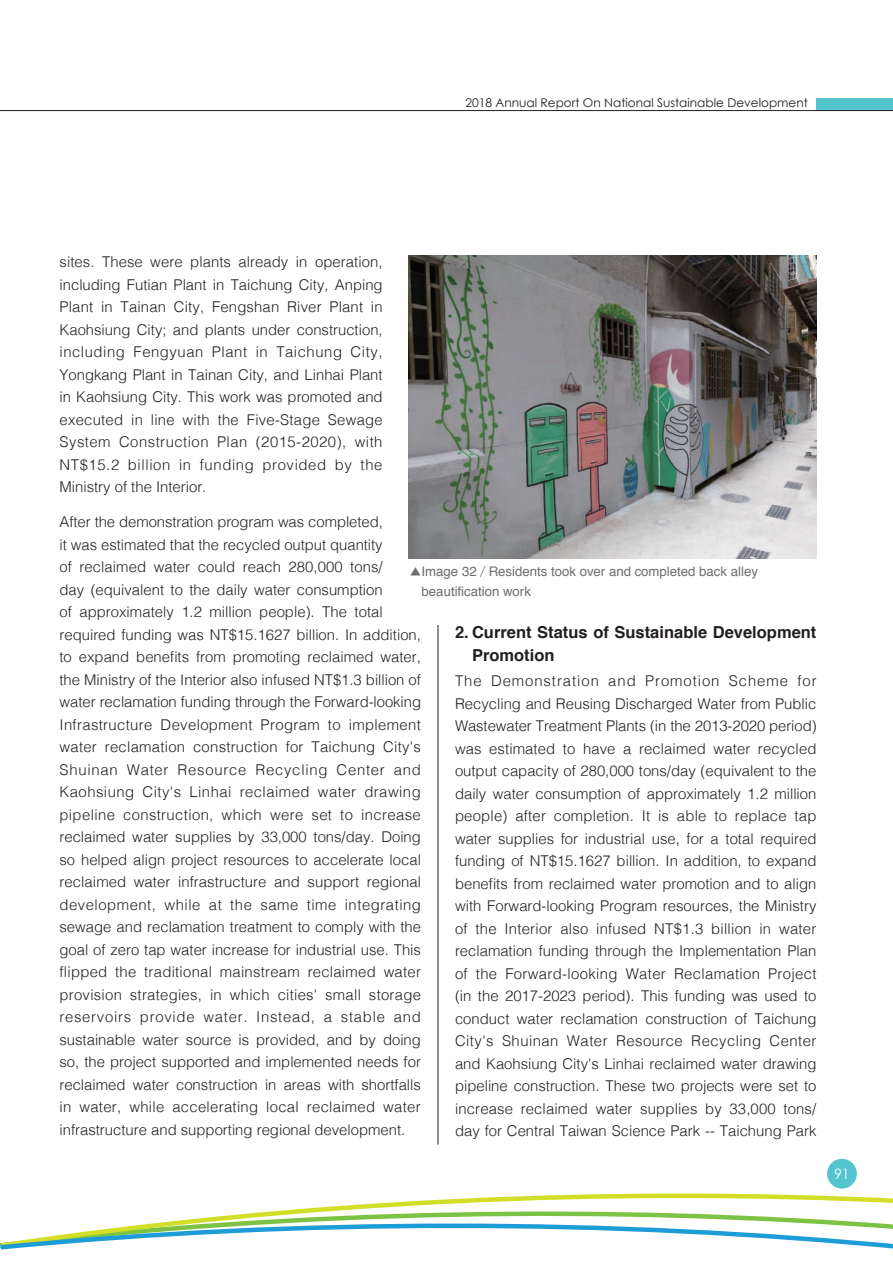
<style>
.page{position:relative;width:893px;height:1263px;background:#fff}
.page>*{position:absolute;margin:0;border:0;box-sizing:border-box;transform-origin:0 0}
.t1{font:700 16.5px/22.5px "Helvetica";color:#231f20}
.t2{font:300 14.85px/22.5px "Helvetica";color:#231f20;text-align:justify}
.t3{font:14.25px "Century Gothic";color:#fff}
.t4{font:13.2px/19.5px "Helvetica";color:#6c6d70}
.t5{font:12.15px "Century Gothic";color:#231f20}
.s1{font-family:"AR Hei B5";font-weight:500;font-size:12px}
</style>
<div class="page">
<svg style="left:0;top:1186px;width:893px;height:64px"></svg>
<div style="left:827px;top:1159px;width:30px;height:29px;background:#54c5cf;border-radius:50%"></div>
<div style="left:816px;top:98px;width:77px;height:13px;background:#54c5cf"></div>
<hr style="left:0;top:110px;width:893px;height:1px;background:#231f20">
<hr style="left:438px;top:255px;width:1px;height:889px;background:#231f20">
<div style="left:404px;top:255px;width:76px;height:370px;background:#fff"></div>
<img style="left:408px;top:255px;width:408px;height:304px">
<p class="t5" style="left:465px;top:95px;width:344px">2018 Annual Report On National Sustainable Development</p>
<p class="t2" style="left:60px;top:249px;width:325px">sites. These were plants already in operation, including Futian Plant in Taichung City, Anping Plant in Tainan City, Fengshan River Plant in Kaohsiung City; and plants under construction, including Fengyuan Plant in Taichung City, Yongkang Plant in Tainan City, and Linhai Plant in Kaohsiung City. This work was promoted and executed in line with the Five-Stage Sewage System Construction Plan (2015-2020), with NT$15.2 billion in funding provided by the Ministry of the Interior.</p>
<p class="t2" style="left:60px;top:510px;width:363px;text-align:left">After the demonstration program was completed,<br>it was estimated that the recycled output quantity<br>of reclaimed water could reach 280,000 tons/<br>day (equivalent to the daily water consumption<br>of approximately 1.2 million people). The total required funding was NT$15.1627 billion. In addition, to expand benefits from promoting reclaimed water, the Ministry of the Interior also infused NT$1.3 billion of water reclamation funding through the Forward-looking Infrastructure Development Program to implement water reclamation construction for Taichung City's Shuinan Water Resource Recycling Center and Kaohsiung City's Linhai reclaimed water drawing pipeline construction, which were set to increase reclaimed water supplies by 33,000 tons/day. Doing so helped align project resources to accelerate local reclaimed water infrastructure and support regional development, while at the same time integrating sewage and reclamation treatment to comply with the goal of zero tap water increase for industrial use. This flipped the traditional mainstream reclaimed water provision strategies, in which cities' small storage reservoirs provide water. Instead, a stable and sustainable water source is provided, and by doing so, the project supported and implemented needs for reclaimed water construction in areas with shortfalls in water, while accelerating local reclaimed water infrastructure and supporting regional development.</p>
<p class="t4" style="left:422px;top:562px;width:338px;text-indent:-12px"><span class="s1">▲</span>Image 32<span class="s1">／</span>Residents took over and completed back alley beautification work</p>
<p class="t1" style="left:472px;top:621px;width:346px;text-indent:-17px">2. Current Status of Sustainable Development<br>Promotion</p>
<p class="t2" style="left:455px;top:669px;width:363px">The Demonstration and Promotion Scheme for Recycling and Reusing Discharged Water from Public Wastewater Treatment Plants (in the 2013-2020 period) was estimated to have a reclaimed water recycled output capacity of 280,000 tons/day (equivalent to the daily water consumption of approximately 1.2 million people) after completion. It is able to replace tap water supplies for industrial use, for a total required funding of NT$15.1627 billion. In addition, to expand benefits from reclaimed water promotion and to align with Forward-looking Program resources, the Ministry of the Interior also infused NT$1.3 billion in water reclamation funding through the Implementation Plan of the Forward-looking Water Reclamation Project (in the 2017-2023 period). This funding was used to conduct water reclamation construction of Taichung City's Shuinan Water Resource Recycling Center and Kaohsiung City's Linhai reclaimed water drawing pipeline construction. These two projects were set to increase reclaimed water supplies by 33,000 tons/ day for Central Taiwan Science Park -- Taichung Park</p>
<p class="t3" style="left:834px;top:1165px;width:17px">91</p>
</div>
